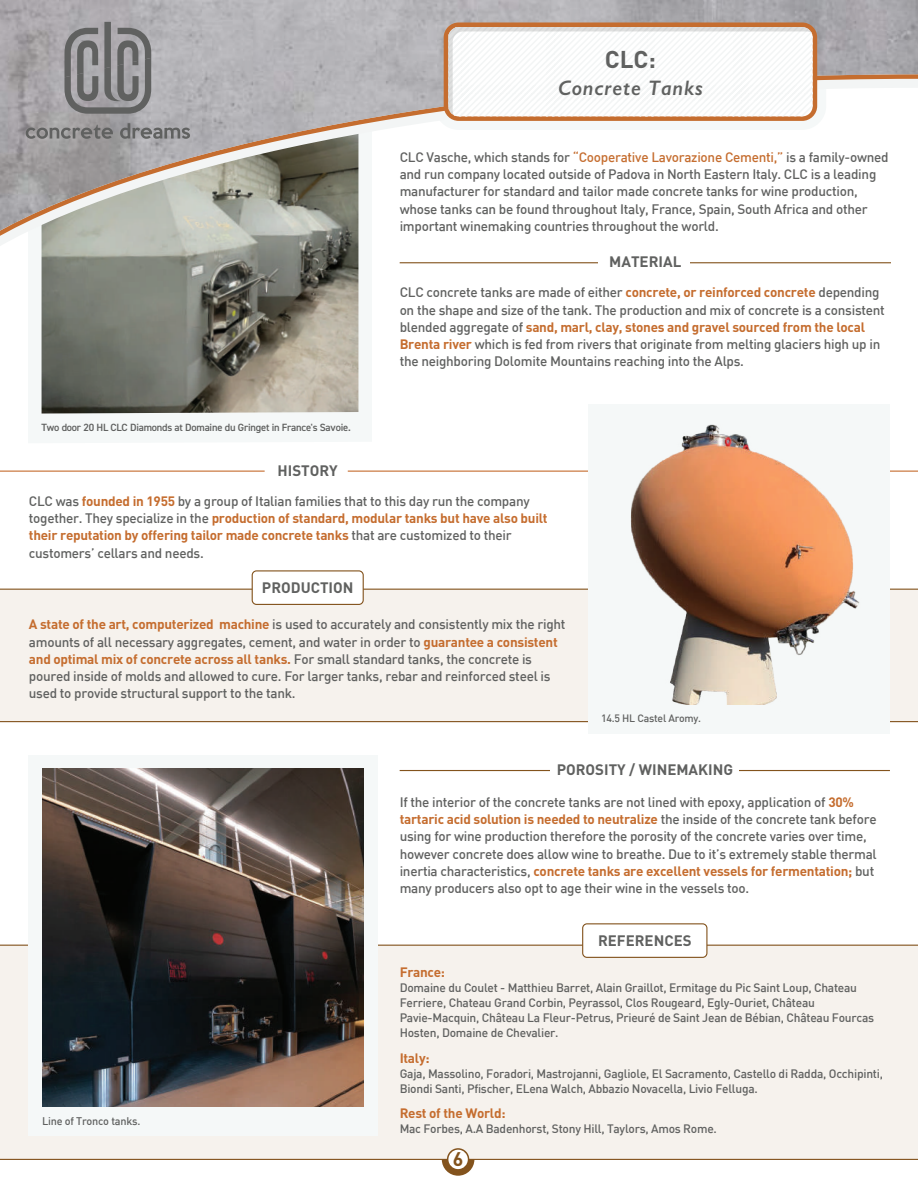
<style>
.page{position:relative;width:918px;height:1188px;background:#fff}
.page>*{position:absolute;margin:0;border:0;box-sizing:border-box;transform-origin:0 0}
.t1{font:700 24px "DIN";color:#606160}
.t2{font:italic 600 21px "Gill Sans";letter-spacing:.04em;color:#606160}
.t3{font:700 19.5px "DIN";color:#83531d}
.t4{font:700 15px "DIN";color:#606160}
.t5{font:500 13.5px/17.2px "DIN";letter-spacing:-.02em;color:#606160}
.t6{font:700 13.5px "DIN";letter-spacing:-.02em;color:#c56d2f}
.t7{font:500 12px/15px "DIN";letter-spacing:-.02em;color:#606160}
.t8{font:500 10.95px "DIN";letter-spacing:-.02em;color:#606160}
.t9{font:600 10.5px "DIN2014";letter-spacing:-.02em;color:#606160}
.t10{font:500 10.5px "DIN";letter-spacing:-.02em;color:#606160}
.s1{color:#c56d2f}
.s2{font-weight:700;color:#c56d2f}
</style>
<div class="page">
<hr style="left:0;top:471px;width:918px;height:1px;background:#c56d2f">
<div style="left:0;top:945px;width:918px;height:215px;background:#f6f2ed"></div>
<hr style="left:400px;top:770px;width:490px;height:1px;background:#83531d">
<div style="left:550px;top:759px;width:189px;height:25px;background:#fff"></div>
<div style="left:0;top:589px;width:918px;height:133px;background:#f6f2ed"></div>
<img style="left:42px;top:296px;width:316px;height:118px">
<svg style="left:41px;top:263px;width:850px;height:33px"></svg>
<svg style="left:41px;top:247px;width:359px;height:16px;background:#999c94"></svg>
<div style="left:252px;top:571px;width:111px;height:33px;background:#fff;border-radius:4px"></div>
<div style="left:252px;top:570px;width:112px;height:35px;border:1px solid #83531d;border-radius:4px"></div>
<div style="left:265px;top:453px;width:83px;height:34px;background:#fff;border-radius:4px"></div>
<div style="left:28px;top:756px;width:349px;height:380px;background:#f5f8f8"></div>
<img style="left:42px;top:769px;width:322px;height:338px">
<svg style="left:0;top:231px;width:359px;height:16px;background:#b2b5ad"></svg>
<img style="left:0;top:0;width:918px;height:231px">
<div style="left:444px;top:23px;width:373px;height:98px;border:9px solid #c56d2f;border-radius:11px"></div>
<div style="left:583px;top:924px;width:124px;height:33px;background:#fff;border-radius:4px"></div>
<div style="left:582px;top:923px;width:125px;height:35px;border:1px solid #83531d;border-radius:4px"></div>
<svg style="left:448px;top:27px;width:364px;height:88px"></svg>
<div style="left:589px;top:405px;width:301px;height:329px;background:#f5f8f8"></div>
<img style="left:584px;top:424px;width:276px;height:281px">
<hr style="left:400px;top:262px;width:491px;height:1px;background:#83531d">
<div style="left:598px;top:252px;width:91px;height:22px;background:#fff"></div>
<svg style="left:26px;top:125px;width:87px;height:14px"></svg>
<svg style="left:120px;top:123px;width:70px;height:16px"></svg>
<svg style="left:65px;top:22px;width:86px;height:92px;background:#89888a"></svg>
<svg style="left:442px;top:1159px;width:32px;height:17px"></svg>
<svg style="left:447px;top:1148px;width:22px;height:23px"></svg>
<div style="left:448px;top:1150px;width:20px;height:19px;background:#fff;border-radius:50%"></div>
<h1 class="t1" style="left:605px;top:43px;width:52px">CLC:</h1>
<h2 class="t2" style="left:558px;top:76px;width:146px">Concrete Tanks</h2>
<p class="t5" style="left:400px;top:148px;width:491px">CLC Vasche, which stands for <span class="s1">“Cooperative Lavorazione Cementi,”</span> is a family-owned and run company located outside of Padova in North Eastern Italy. CLC is a leading manufacturer for standard and tailor made concrete tanks for wine production, whose tanks can be found throughout Italy, France, Spain, South Africa and other important winemaking countries throughout the world.</p>
<p class="t4" style="left:609px;top:252px;width:74px">MATERIAL</p>
<p class="t9" style="left:42px;top:420px;width:311px">Two door 20 HL CLC Diamonds at Domaine du Gringet in France's Savoie.</p>
<p class="t4" style="left:278px;top:460px;width:62px">HISTORY</p>
<p class="t5" style="left:400px;top:283px;width:487px">CLC concrete tanks are made of either <span class="s2">concrete, or reinforced concrete</span> depending on the shape and size of the tank. The production and mix of concrete is a consistent blended aggregate of <span class="s2">sand, marl, clay, stones and gravel sourced from the local Brenta river</span> which is fed from rivers that originate from melting glaciers high up in the neighboring Dolomite Mountains reaching into the Alps.</p>
<p class="t5" style="left:29px;top:492px;width:520px">CLC was <span class="s2">founded in 1955</span> by a group of Italian families that to this day run the company together. They specialize in the <span class="s2">production of standard, modular tanks but have also built their reputation by offering tailor made concrete tanks</span> that are customized to their customers’ cellars and needs.</p>
<p class="t4" style="left:262px;top:578px;width:93px">PRODUCTION</p>
<p class="t5" style="left:29px;top:615px;width:538px"><span class="s2">A state of the art, computerized machine</span> is used to accurately and consistently mix the right amounts of all necessary aggregates, cement, and water in order to <span class="s2">guarantee a consistent and optimal mix of concrete across all tanks.</span> For small standard tanks, the concrete is poured inside of molds and allowed to cure. For larger tanks, rebar and reinforced steel is used to provide structural support to the tank.</p>
<p class="t10" style="left:601px;top:712px;width:102px">14.5 HL Castel Aromy.</p>
<p class="t4" style="left:557px;top:760px;width:178px">POROSITY / WINEMAKING</p>
<p class="t5" style="left:400px;top:793px;width:479px">If the interior of the concrete tanks are not lined with epoxy, application of <span class="s2">30% tartaric acid solution is needed to neutralize</span> the inside of the concrete tank before using for wine production therefore the porosity of the concrete varies over time, however concrete does allow wine to breathe. Due to it’s extremely stable thermal inertia characteristics, <span class="s2">concrete tanks are excellent vessels for fermentation;</span> but many producers also opt to age their wine in the vessels too.</p>
<p class="t8" style="left:42px;top:1114px;width:100px">Line of Tronco tanks.</p>
<p class="t4" style="left:598px;top:931px;width:95px">REFERENCES</p>
<p class="t6" style="left:400px;top:963px;width:47px">France:</p>
<p class="t7" style="left:400px;top:980px;width:476px">Domaine du Coulet - Matthieu Barret, Alain Graillot, Ermitage du Pic Saint Loup, Chateau Ferriere, Chateau Grand Corbin, Peyrassol, Clos Rougeard, Egly-Ouriet, Château Pavie-Macquin, Château La Fleur-Petrus, Prieuré de Saint Jean de Bébian, Château Fourcas Hosten, Domaine de Chevalier.</p>
<p class="t6" style="left:400px;top:1049px;width:31px">Italy:</p>
<p class="t7" style="left:400px;top:1066px;width:485px">Gaja, Massolino, Foradori, Mastrojanni, Gagliole, El Sacramento, Castello di Radda, Occhipinti,<br>Biondi Santi, Pfischer, ELena Walch, Abbazio Novacella, Livio Felluga.</p>
<p class="t6" style="left:400px;top:1104px;width:107px">Rest of the World:</p>
<p class="t7" style="left:400px;top:1121px;width:319px">Mac Forbes, A.A Badenhorst, Stony Hill, Taylors, Amos Rome.</p>
<h3 class="t3" style="left:453px;top:1146px;width:12px">6</h3>
</div>
